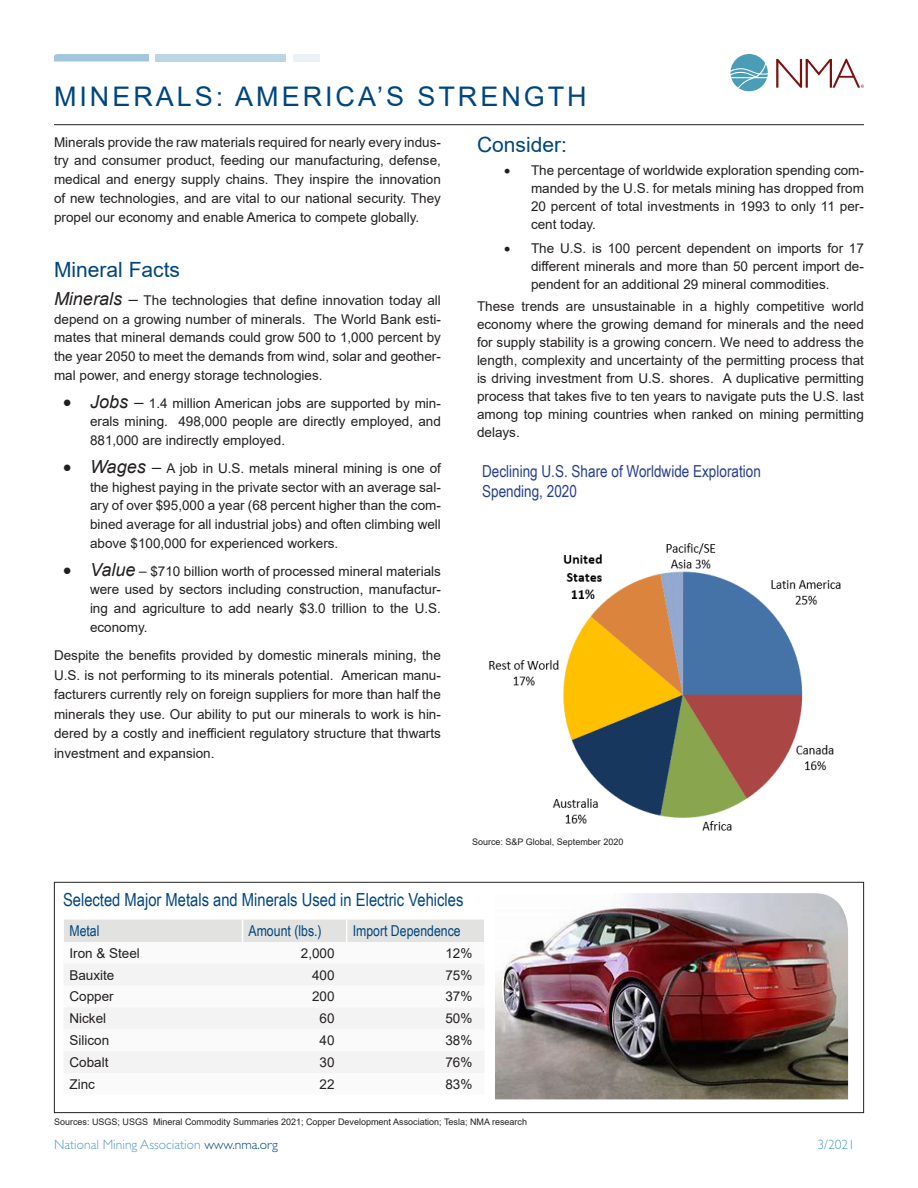
<style>
.page{position:relative;width:918px;height:1188px;background:#fff}
.page>*{position:absolute;margin:0;border:0;box-sizing:border-box;transform-origin:0 0}
.t1{font:27px "Arial";letter-spacing:.11em;color:#00467e}
.t2{font:21px "Arial";color:#00467e}
.t3{font:18px "Arial Narrow";color:#00467e}
.t4{font:16.5px/19.8px "Arial Narrow";color:#253f8e}
.t5{font:15px "Arial Narrow";color:#00467e}
.List_Paragraph{font:13.5px/18.8px "Arial";color:#231f20;text-align:justify}
.t6{font:300 13.5px "Gill Sans Std";color:#529cbe}
.t7{font:9px "Arial";color:#231f20}
.s1{font-style:italic;font-size:18px}
.s2{font-family:"Gill Sans Std";font-style:italic;font-size:18px}
.s3{font-family:"Gill Sans Std";font-size:15px}
.s4{color:#00467e}
</style>
<div class="page">
<svg style="left:54px;top:54px;width:95px;height:8px"></svg>
<div style="left:156px;top:54px;width:130px;height:8px;background:#bcd6e6"></div>
<div style="left:293px;top:54px;width:27px;height:8px;background:#eaf2f7"></div>
<hr style="left:54px;top:124px;width:810px;height:1px;background:#231f20">
<svg style="left:730px;top:54px;width:38px;height:37px"></svg>
<svg style="left:776px;top:59px;width:88px;height:29px"></svg>
<div style="left:54px;top:882px;width:810px;height:231px;border:1px solid #231f20"></div>
<div style="left:64px;top:964px;width:420px;height:109px;background:#f4f3f3"></div>
<div style="left:64px;top:919px;width:420px;height:23px;background:#e2e2e1"></div>
<img style="left:495px;top:893px;width:353px;height:206px">
<img style="left:489px;top:543px;width:352px;height:288px">
<p class="t1" style="left:54px;top:78px;width:534px">MINERALS: AMERICA’S STRENGTH</p>
<p class="List_Paragraph" style="left:54px;top:132px;width:389px">Minerals provide the raw materials required for nearly every indus&shy;try and consumer product, feeding our manufacturing, defense, medical and energy supply chains. They inspire the innovation of new technologies, and are vital to our national security. They propel our economy and enable America to compete globally.</p>
<p class="t2" style="left:54px;top:255px;width:128px">Mineral Facts</p>
<p class="List_Paragraph" style="left:54px;top:291px;width:388px"><span class="s1">Minerals</span> <span class="s2">–</span> The technologies that define innovation today all depend on a growing number of minerals. The World Bank esti&shy;mates that mineral demands could grow 500 to 1,000 percent by the year 2050 to meet the demands from wind, solar and geother&shy;mal power, and energy storage technologies.</p>
<p class="List_Paragraph" style="left:90px;top:393px;width:352px;text-indent:-27px">• <span class="s1">Jobs</span> <span class="s2">–</span> 1.4 million American jobs are supported by min&shy;erals mining. 498,000 people are directly employed, and 881,000 are indirectly employed.</p>
<p class="List_Paragraph" style="left:90px;top:459px;width:352px;text-indent:-27px">• <span class="s1">Wages</span> <span class="s2">–</span> A job in U.S. metals mineral mining is one of the highest paying in the private sector with an average sal&shy;ary of over $95,000 a year (68 percent higher than the com&shy;bined average for all industrial jobs) and often climbing well above $100,000 for experienced workers.</p>
<p class="List_Paragraph" style="left:90px;top:561px;width:352px;text-indent:-27px">• <span class="s1">Value</span> <span class="s3">–</span> $710 billion worth of processed mineral materials were used by sectors including construction, manufactur&shy;ing and agriculture to add nearly $3.0 trillion to the U.S. economy.</p>
<p class="List_Paragraph" style="left:54px;top:646px;width:389px;line-height:19.5px">Despite the benefits provided by domestic minerals mining, the U.S. is not performing to its minerals potential. American manu&shy;facturers currently rely on foreign suppliers for more than half the minerals they use. Our ability to put our minerals to work is hin&shy;dered by a costly and inefficient regulatory structure that thwarts investment and expansion.</p>
<p class="t2" style="left:477px;top:130px;width:91px">Consider:</p>
<p class="List_Paragraph" style="left:531px;top:161px;width:334px;line-height:18px;text-indent:-27px">• The percentage of worldwide exploration spending com&shy;manded by the U.S. for metals mining has dropped from 20 percent of total investments in 1993 to only 11 per&shy;cent today.</p>
<p class="List_Paragraph" style="left:531px;top:239px;width:335px;line-height:18px;text-indent:-27px">• The U.S. is 100 percent dependent on imports for 17 different minerals and more than 50 percent import de&shy;pendent for an additional 29 mineral commodities.</p>
<p class="List_Paragraph" style="left:477px;top:297px;width:389px;line-height:18px">These trends are unsustainable in a highly competitive world economy where the growing demand for minerals and the need for supply stability is a growing concern. We need to address the length, complexity and uncertainty of the permitting process that is driving investment from U.S. shores. A duplicative permitting process that takes five to ten years to navigate puts the U.S. last among top mining countries when ranked on mining permitting delays.</p>
<p class="t4" style="left:482px;top:461px;width:280px">Declining U.S. Share of Worldwide Exploration<br>Spending, 2020</p>
<p class="t7" style="left:472px;top:835px;width:153px">Source: S&amp;P Global, September 2020</p>
<p class="t3" style="left:63px;top:887px;width:402px">Selected Major Metals and Minerals Used in Electric Vehicles</p>
<p class="t5" style="left:69px;top:920px;width:32px">Metal</p>
<p class="t5" style="left:249px;top:920px;width:75px">Amount (lbs.)</p>
<p class="t5" style="left:353px;top:920px;width:110px">Import Dependence</p>
<p class="List_Paragraph" style="left:69px;top:944px;width:72px">Iron &amp; Steel</p>
<p class="List_Paragraph" style="left:301px;top:944px;width:35px">2,000</p>
<p class="List_Paragraph" style="left:445px;top:944px;width:29px">12%</p>
<p class="List_Paragraph" style="left:69px;top:965px;width:47px">Bauxite</p>
<p class="List_Paragraph" style="left:312px;top:965px;width:24px">400</p>
<p class="List_Paragraph" style="left:445px;top:965px;width:29px">75%</p>
<p class="List_Paragraph" style="left:69px;top:987px;width:46px">Copper</p>
<p class="List_Paragraph" style="left:312px;top:987px;width:24px">200</p>
<p class="List_Paragraph" style="left:445px;top:987px;width:29px">37%</p>
<p class="List_Paragraph" style="left:69px;top:1009px;width:38px">Nickel</p>
<p class="List_Paragraph" style="left:320px;top:1009px;width:17px">60</p>
<p class="List_Paragraph" style="left:445px;top:1009px;width:29px">50%</p>
<p class="List_Paragraph" style="left:69px;top:1031px;width:41px">Silicon</p>
<p class="List_Paragraph" style="left:320px;top:1031px;width:17px">40</p>
<p class="List_Paragraph" style="left:445px;top:1031px;width:29px">38%</p>
<p class="List_Paragraph" style="left:69px;top:1053px;width:41px">Cobalt</p>
<p class="List_Paragraph" style="left:320px;top:1053px;width:17px">30</p>
<p class="List_Paragraph" style="left:445px;top:1053px;width:29px">76%</p>
<p class="List_Paragraph" style="left:69px;top:1075px;width:27px">Zinc</p>
<p class="List_Paragraph" style="left:320px;top:1075px;width:17px">22</p>
<p class="List_Paragraph" style="left:445px;top:1075px;width:29px">83%</p>
<p class="t7" style="left:54px;top:1116px;width:475px">Sources: USGS; USGS Mineral Commodity Summaries 2021; Copper Development Association; Tesla; NMA research</p>
<p class="t6" style="left:54px;top:1137px;width:225px">National Mining Association <span class="s4">www.nma.org</span></p>
<p class="t6" style="left:818px;top:1137px;width:39px">3/2021</p>
</div>
